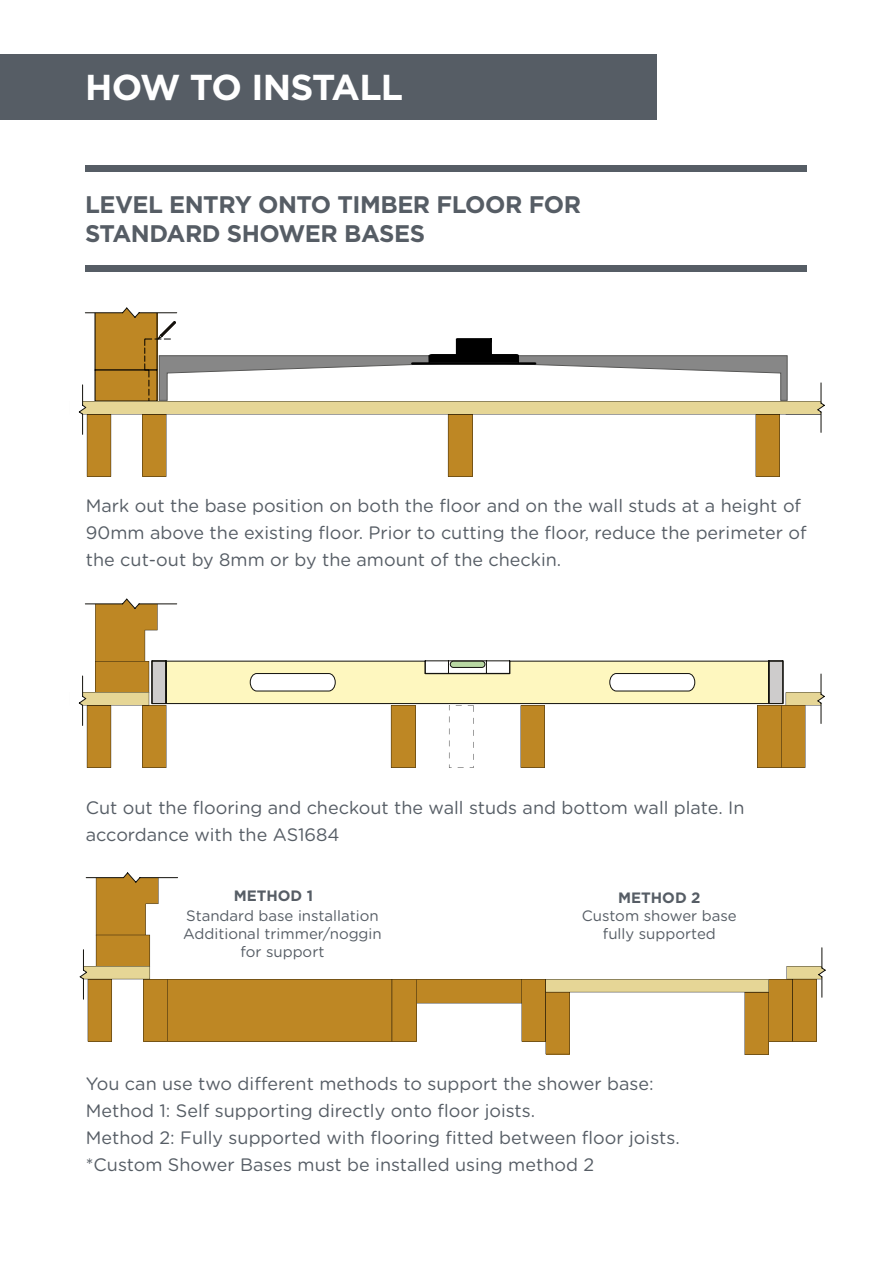
<style>
.page{position:relative;width:893px;height:1263px;background:#fff}
.page>*{position:absolute;margin:0;border:0;box-sizing:border-box;transform-origin:0 0}
.t1{font:700 36px "Gotham";letter-spacing:-.02em;color:#fff}
.t2{font:700 24px/28.8px "Gotham";letter-spacing:-.02em;color:#565d65}
.t3{font:18px/27px "Gotham Rounded";color:#565d65}
.t4{font:15px/18px "Gotham Rounded";color:#565d65;text-align:center}
.t5{font:700 15px "Gotham";color:#565d65}
</style>
<div class="page">
<div style="left:0;top:54px;width:657px;height:65px;background:#565d65"></div>
<div style="left:85px;top:165px;width:722px;height:6px;background:#565d65"></div>
<div style="left:85px;top:266px;width:722px;height:6px;background:#565d65"></div>
<svg style="left:79px;top:872px;width:747px;height:183px"></svg>
<svg style="left:78px;top:307px;width:747px;height:170px"></svg>
<svg style="left:78px;top:598px;width:747px;height:170px"></svg>
<h1 class="t1" style="left:85px;top:63px;width:320px">HOW TO INSTALL</h1>
<h2 class="t2" style="left:85px;top:190px;width:498px">LEVEL ENTRY ONTO TIMBER FLOOR FOR<br>STANDARD SHOWER BASES</h2>
<p class="t3" style="left:86px;top:491px;width:722px">Mark out the base position on both the floor and on the wall studs at a height of<br>90mm above the existing floor. Prior to cutting the floor, reduce the perimeter of the cut-out by 8mm or by the amount of the checkin.</p>
<p class="t3" style="left:86px;top:793px;width:660px">Cut out the flooring and checkout the wall studs and bottom wall plate. In accordance with the AS1684</p>
<p class="t5" style="left:234px;top:885px;width:81px">METHOD 1</p>
<p class="t5" style="left:618px;top:887px;width:84px">METHOD 2</p>
<p class="t4" style="left:183px;top:906px;width:200px">Standard base installation<br>Additional trimmer/noggin for support</p>
<p class="t4" style="left:582px;top:906px;width:156px">Custom shower base fully supported</p>
<p class="t3" style="left:86px;top:1069px;width:595px">You can use two different methods to support the shower base:<br>Method 1: Self supporting directly onto floor joists.<br>Method 2: Fully supported with flooring fitted between floor joists. *Custom Shower Bases must be installed using method 2</p>
</div>
